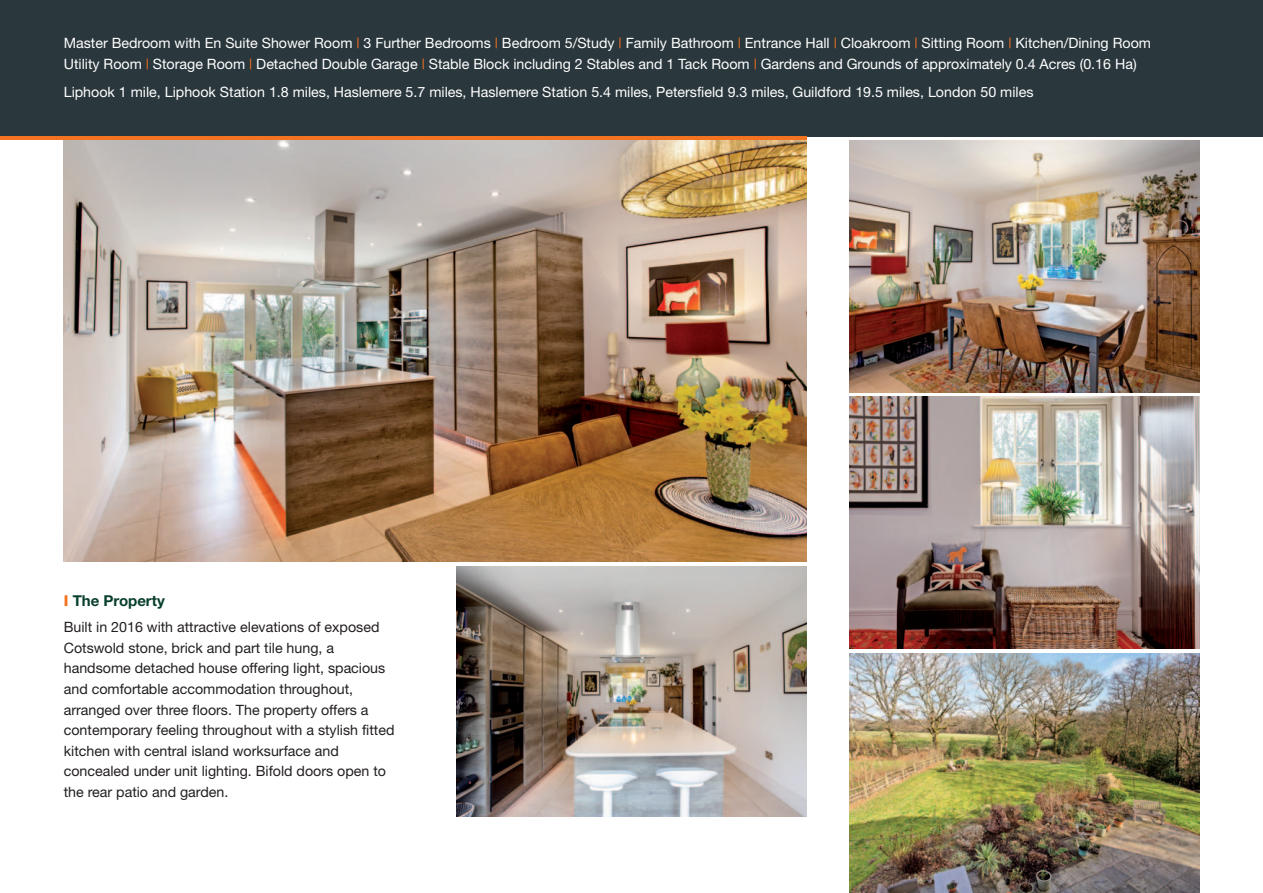
<style>
.page{position:relative;width:1263px;height:893px;background:#fff}
.page>*{position:absolute;margin:0;border:0;box-sizing:border-box;transform-origin:0 0}
.t1{font:700 15px "Helvetica Neue";color:#083f2c}
.t2{font:14.25px/21px "Helvetica Neue";color:#fff}
.t3{font:14.25px/20.5px "Helvetica Neue";color:#231f20}
.s1{color:#f47321}
.s2{font-weight:800;color:#f47321}
</style>
<div class="page">
<img style="left:64px;top:140px;width:742px;height:422px">
<div style="left:0;top:0;width:1263px;height:136px;background:#2a373d"></div>
<hr style="left:0;top:136px;width:806px;height:4px;background:#f47321">
<img style="left:849px;top:140px;width:350px;height:252px">
<img style="left:849px;top:397px;width:350px;height:252px">
<img style="left:849px;top:653px;width:350px;height:240px">
<img style="left:456px;top:566px;width:350px;height:250px">
<p class="t2" style="left:64px;top:34px;width:1089px">Master Bedroom with En Suite Shower Room <span class="s1">|</span> 3 Further Bedrooms <span class="s1">|</span> Bedroom 5/Study <span class="s1">|</span> Family Bathroom <span class="s1">|</span> Entrance Hall <span class="s1">|</span> Cloakroom <span class="s1">|</span> Sitting Room <span class="s1">|</span> Kitchen/Dining Room<br>Utility Room <span class="s1">|</span> Storage Room <span class="s1">|</span> Detached Double Garage <span class="s1">|</span> Stable Block including 2 Stables and 1 Tack Room <span class="s1">|</span> Gardens and Grounds of approximately 0.4 Acres (0.16 Ha)</p>
<p class="t2" style="left:64px;top:83px;width:971px">Liphook 1 mile, Liphook Station 1.8 miles, Haslemere 5.7 miles, Haslemere Station 5.4 miles, Petersfield 9.3 miles, Guildford 19.5 miles, London 50 miles</p>
<p class="t1" style="left:64px;top:595px;width:103px"><span class="s2">I</span> The Property</p>
<p class="t3" style="left:64px;top:618px;width:332px">Built in 2016 with attractive elevations of exposed Cotswold stone, brick and part tile hung, a handsome detached house offering light, spacious and comfortable accommodation throughout, arranged over three floors. The property offers a contemporary feeling throughout with a stylish fitted kitchen with central island worksurface and concealed under unit lighting. Bifold doors open to the rear patio and garden.</p>
</div>
